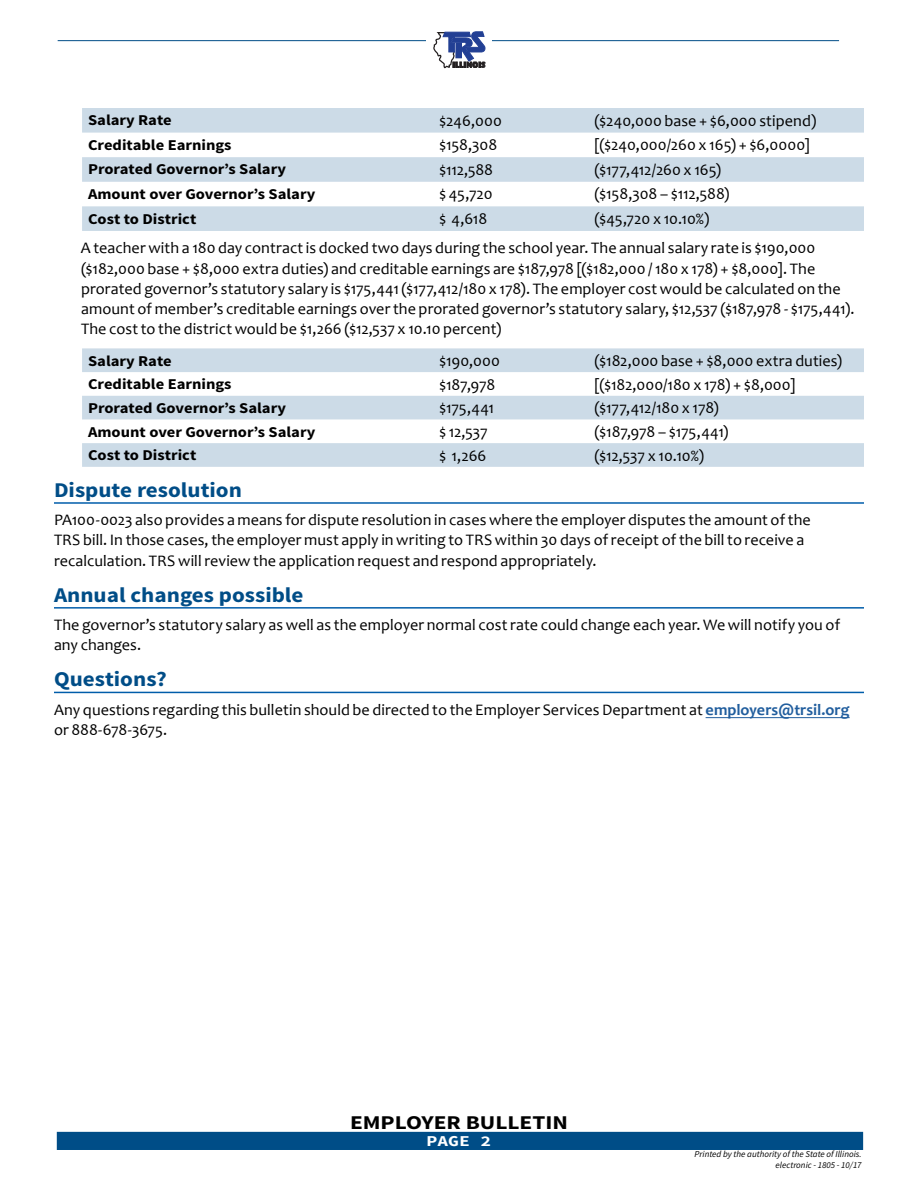
<style>
.page{position:relative;width:918px;height:1188px;background:#fff}
.page>*{position:absolute;margin:0;border:0;box-sizing:border-box;transform-origin:0 0}
.Subhead{font:700 21px "Source Sans Pro";color:#004d87;scale:1.1 1}
.t1{font:700 19.5px "Source Sans Pro";color:#000;scale:1.2 1}
.Body_Text{font:16.2px/20.2px "Candara";letter-spacing:.005em;color:#000}
.Indent{font:16.2px/20.2px "Candara";letter-spacing:.005em;color:#000}
.indent2{font:16.2px "Candara";letter-spacing:-.005em;color:#000}
.Subhead_3{font:700 15px "Source Sans Pro";color:#000;scale:1.1 1}
.t2{font:700 15px "Source Code Pro";color:#fff;scale:1.2 1}
.t3{font:italic 9px "Source Sans Pro";color:#000}
.s1{font-weight:700;color:#215e9e}
</style>
<div class="page">
<hr style="left:58px;top:40px;width:781px;height:1px;background:#004d87">
<div style="left:57px;top:1132px;width:806px;height:18px;background:#004d87"></div>
<div style="left:426px;top:31px;width:66px;height:37px;background:#fff"></div>
<svg style="left:433px;top:31px;width:52px;height:37px"></svg>
<hr style="left:54px;top:502px;width:810px;height:2px;background:#005daa">
<hr style="left:54px;top:607px;width:810px;height:2px;background:#005daa">
<hr style="left:54px;top:692px;width:810px;height:1px;background:#005daa">
<hr style="left:706px;top:717px;width:144px;height:1px;background:#215e9e">
<svg style="left:82px;top:108px;width:782px;height:123px;fill:#ccdbe7"></svg>
<svg style="left:82px;top:348px;width:782px;height:119px;fill:#ccdbe7"></svg>
<p class="Subhead_3" style="left:88px;top:111px;width:78px">Salary Rate</p>
<p class="indent2" style="left:439px;top:110px;width:64px">$246,000</p>
<p class="indent2" style="left:595px;top:110px;width:223px">($240,000 base + $6,000 stipend)</p>
<p class="Subhead_3" style="left:88px;top:135px;width:132px">Creditable Earnings</p>
<p class="indent2" style="left:439px;top:135px;width:60px">$158,308</p>
<p class="indent2" style="left:595px;top:135px;width:217px">[($240,000/260 x 165) + $6,0000]</p>
<p class="Subhead_3" style="left:88px;top:160px;width:181px">Prorated Governor’s Salary</p>
<p class="indent2" style="left:439px;top:159px;width:56px">$112,588</p>
<p class="indent2" style="left:595px;top:159px;width:128px">($177,412/260 x 165)</p>
<p class="Subhead_3" style="left:88px;top:184px;width:208px">Amount over Governor’s Salary</p>
<p class="indent2" style="left:439px;top:184px;width:55px">$ 45,720</p>
<p class="indent2" style="left:595px;top:184px;width:137px">($158,308 – $112,588)</p>
<p class="Subhead_3" style="left:88px;top:209px;width:100px">Cost to District</p>
<p class="indent2" style="left:439px;top:209px;width:50px">$ 4,618</p>
<p class="indent2" style="left:595px;top:209px;width:116px">($45,720 x 10.10%)</p>
<p class="Indent" style="left:81px;top:238px;width:775px">A teacher with a 180 day contract is docked two days during the school year. The annual salary rate is $190,000 ($182,000 base + $8,000 extra duties) and creditable earnings are $187,978 [($182,000 / 180 x 178) + $8,000]. The prorated governor’s statutory salary is $175,441 ($177,412/180 x 178). The employer cost would be calculated on the amount of member’s creditable earnings over the prorated governor’s statutory salary, $12,537 ($187,978 - $175,441).<br>The cost to the district would be $1,266 ($12,537 x 10.10 percent)</p>
<p class="Subhead_3" style="left:88px;top:351px;width:78px">Salary Rate</p>
<p class="indent2" style="left:439px;top:351px;width:62px">$190,000</p>
<p class="indent2" style="left:595px;top:351px;width:249px">($182,000 base + $8,000 extra duties)</p>
<p class="Subhead_3" style="left:88px;top:375px;width:132px">Creditable Earnings</p>
<p class="indent2" style="left:439px;top:374px;width:58px">$187,978</p>
<p class="indent2" style="left:595px;top:374px;width:202px">[($182,000/180 x 178) + $8,000]</p>
<p class="Subhead_3" style="left:88px;top:398px;width:181px">Prorated Governor’s Salary</p>
<p class="indent2" style="left:439px;top:398px;width:57px">$175,441</p>
<p class="indent2" style="left:595px;top:398px;width:126px">($177,412/180 x 178)</p>
<p class="Subhead_3" style="left:88px;top:422px;width:208px">Amount over Governor’s Salary</p>
<p class="indent2" style="left:439px;top:422px;width:50px">$ 12,537</p>
<p class="indent2" style="left:595px;top:422px;width:136px">($187,978 – $175,441)</p>
<p class="Subhead_3" style="left:88px;top:446px;width:100px">Cost to District</p>
<p class="indent2" style="left:439px;top:445px;width:49px">$ 1,266</p>
<p class="indent2" style="left:595px;top:445px;width:111px">($12,537 x 10.10%)</p>
<p class="Subhead" style="left:54px;top:476px;width:172px">Dispute resolution</p>
<p class="Body_Text" style="left:54px;top:510px;width:758px">PA100-0023 also provides a means for dispute resolution in cases where the employer disputes the amount of the<br>TRS bill. In those cases, the employer must apply in writing to TRS within 30 days of receipt of the bill to receive a recalculation. TRS will review the application request and respond appropriately.</p>
<p class="Subhead" style="left:54px;top:581px;width:228px">Annual changes possible</p>
<p class="Body_Text" style="left:54px;top:615px;width:788px">The governor’s statutory salary as well as the employer normal cost rate could change each year. We will notify you of any changes.</p>
<p class="Subhead" style="left:54px;top:666px;width:104px">Questions?</p>
<p class="Body_Text" style="left:54px;top:699px;width:797px">Any questions regarding this bulletin should be directed to the Employer Services Department at <span class="s1">employers@trsil.org </span>or 888-678-3675.</p>
<p class="t1" style="left:350px;top:1110px;width:183px">EMPLOYER BULLETIN</p>
<p class="t2" style="left:427px;top:1131px;width:55px">PAGE 2</p>
<p class="t3" style="left:695px;top:1148px;width:169px">Printed by the authority of the State of Illinois.</p>
<p class="t3" style="left:776px;top:1159px;width:88px">electronic - 1805 - 10/17</p>
</div>
